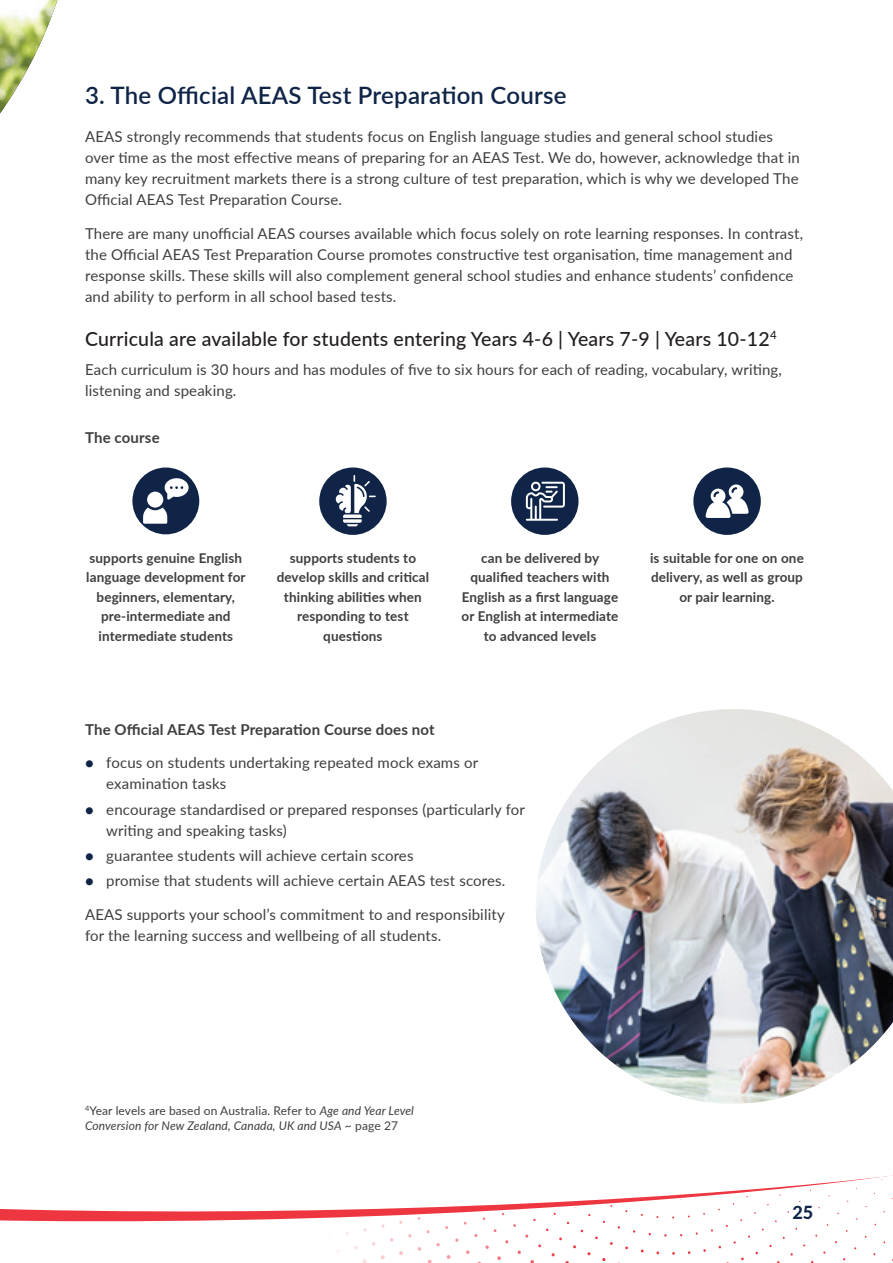
<style>
.page{position:relative;width:893px;height:1263px;background:#fff}
.page>*{position:absolute;margin:0;border:0;box-sizing:border-box;transform-origin:0 0}
.t1{font:600 24px "Lato";letter-spacing:.01em;color:#0f2447}
.t2{font:500 19.5px "Lato";letter-spacing:.01em;color:#231f20}
.t3{font:800 18px "Lato";color:#0f2447}
.t4{font:15px/21px "Lato";letter-spacing:.01em;color:#3e3e3f}
.t5{font:700 15px "Lato";letter-spacing:.01em;color:#3e3e3f}
.t6{font:700 13.5px/19.5px "Lato";letter-spacing:.01em;color:#3e3e3f;text-align:center}
.t7{font:italic 12px/15px "Lato";letter-spacing:.01em;color:#3e3e3f}
.s1{font-weight:800;color:#0f2447}
.s2{font-style:normal}
</style>
<div class="page">
<svg style="left:0;top:1175px;width:893px;height:86px"></svg>
<svg style="left:687px;top:1251px;width:4px;height:3px"></svg>
<svg style="left:671px;top:1251px;width:4px;height:4px"></svg>
<svg style="left:656px;top:1251px;width:4px;height:4px"></svg>
<svg style="left:640px;top:1249px;width:4px;height:4px"></svg>
<svg style="left:625px;top:1246px;width:4px;height:4px"></svg>
<svg style="left:609px;top:1241px;width:4px;height:4px"></svg>
<svg style="left:594px;top:1236px;width:4px;height:4px"></svg>
<svg style="left:740px;top:1257px;width:4px;height:4px"></svg>
<svg style="left:602px;top:1257px;width:4px;height:5px"></svg>
<svg style="left:587px;top:1251px;width:4px;height:5px"></svg>
<svg style="left:572px;top:1245px;width:5px;height:4px"></svg>
<svg style="left:558px;top:1237px;width:5px;height:4px"></svg>
<svg style="left:545px;top:1228px;width:4px;height:4px"></svg>
<svg style="left:565px;top:1260px;width:5px;height:3px"></svg>
<svg style="left:551px;top:1252px;width:4px;height:5px"></svg>
<svg style="left:537px;top:1244px;width:5px;height:4px"></svg>
<svg style="left:525px;top:1234px;width:4px;height:4px"></svg>
<svg style="left:513px;top:1223px;width:3px;height:4px"></svg>
<svg style="left:530px;top:1259px;width:5px;height:4px"></svg>
<svg style="left:517px;top:1250px;width:5px;height:5px"></svg>
<svg style="left:505px;top:1239px;width:4px;height:5px"></svg>
<svg style="left:493px;top:1228px;width:4px;height:5px"></svg>
<svg style="left:496px;top:1255px;width:6px;height:6px"></svg>
<svg style="left:485px;top:1245px;width:5px;height:4px"></svg>
<svg style="left:474px;top:1233px;width:4px;height:5px"></svg>
<svg style="left:463px;top:1221px;width:4px;height:4px"></svg>
<svg style="left:465px;top:1249px;width:5px;height:6px"></svg>
<svg style="left:454px;top:1238px;width:5px;height:4px"></svg>
<svg style="left:444px;top:1225px;width:5px;height:5px"></svg>
<svg style="left:435px;top:1212px;width:4px;height:4px"></svg>
<svg style="left:446px;top:1254px;width:5px;height:6px"></svg>
<svg style="left:436px;top:1242px;width:5px;height:5px"></svg>
<svg style="left:426px;top:1229px;width:4px;height:5px"></svg>
<svg style="left:417px;top:1216px;width:4px;height:4px"></svg>
<svg style="left:427px;top:1259px;width:6px;height:4px"></svg>
<svg style="left:417px;top:1246px;width:5px;height:5px"></svg>
<svg style="left:407px;top:1233px;width:5px;height:5px"></svg>
<svg style="left:399px;top:1220px;width:4px;height:4px"></svg>
<svg style="left:391px;top:1206px;width:3px;height:4px"></svg>
<svg style="left:398px;top:1250px;width:6px;height:6px"></svg>
<svg style="left:389px;top:1237px;width:5px;height:5px"></svg>
<svg style="left:381px;top:1224px;width:4px;height:4px"></svg>
<svg style="left:373px;top:1210px;width:4px;height:4px"></svg>
<svg style="left:380px;top:1254px;width:6px;height:6px"></svg>
<svg style="left:371px;top:1241px;width:5px;height:5px"></svg>
<svg style="left:363px;top:1227px;width:4px;height:5px"></svg>
<svg style="left:355px;top:1213px;width:4px;height:5px"></svg>
<svg style="left:348px;top:1199px;width:4px;height:4px"></svg>
<svg style="left:361px;top:1258px;width:7px;height:5px"></svg>
<svg style="left:353px;top:1245px;width:5px;height:5px"></svg>
<svg style="left:345px;top:1231px;width:5px;height:5px"></svg>
<svg style="left:337px;top:1217px;width:5px;height:4px"></svg>
<svg style="left:331px;top:1202px;width:3px;height:4px"></svg>
<svg style="left:335px;top:1248px;width:6px;height:6px"></svg>
<svg style="left:327px;top:1234px;width:5px;height:6px"></svg>
<svg style="left:320px;top:1220px;width:5px;height:5px"></svg>
<svg style="left:313px;top:1206px;width:4px;height:4px"></svg>
<svg style="left:307px;top:1191px;width:4px;height:4px"></svg>
<svg style="left:290px;top:1195px;width:3px;height:4px"></svg>
<img style="left:0;top:0;width:57px;height:113px">
<div style="left:693px;top:467px;width:68px;height:68px;background:#0f2447;border-radius:50%"></div>
<svg style="left:705px;top:484px;width:44px;height:34px"></svg>
<div style="left:511px;top:467px;width:67px;height:68px;background:#0f2447;border-radius:50%"></div>
<svg style="left:526px;top:481px;width:39px;height:40px"></svg>
<div style="left:319px;top:467px;width:68px;height:68px;background:#0f2447;border-radius:50%"></div>
<svg style="left:335px;top:475px;width:41px;height:51px"></svg>
<div style="left:132px;top:467px;width:67px;height:67px;background:#0f2447;border-radius:50%"></div>
<svg style="left:165px;top:478px;width:24px;height:22px"></svg>
<div style="left:147px;top:492px;width:16px;height:16px;background:#fff;border-radius:50%"></div>
<svg style="left:143px;top:507px;width:24px;height:17px"></svg>
<img style="left:536px;top:709px;width:357px;height:395px">
<h1 class="t1" style="left:85px;top:78px;width:483px">3. The Official AEAS Test Preparation Course</h1>
<p class="t4" style="left:85px;top:126px;width:716px">AEAS strongly recommends that students focus on English language studies and general school studies over time as the most effective means of preparing for an AEAS Test. We do, however, acknowledge that in many key recruitment markets there is a strong culture of test preparation, which is why we developed The Official AEAS Test Preparation Course.</p>
<p class="t4" style="left:85px;top:223px;width:720px">There are many unofficial AEAS courses available which focus solely on rote learning responses. In contrast, the Official AEAS Test Preparation Course promotes constructive test organisation, time management and response skills. These skills will also complement general school studies and enhance students’ confidence and ability to perform in all school based tests.</p>
<h2 class="t2" style="left:85px;top:325px;width:693px">Curricula are available for students entering Years 4-6 | Years 7-9 | Years 10-12<sup>4</sup></h2>
<p class="t4" style="left:85px;top:359px;width:698px">Each curriculum is 30 hours and has modules of five to six hours for each of reading, vocabulary, writing, listening and speaking.</p>
<p class="t5" style="left:85px;top:426px;width:76px">The course</p>
<p class="t6" style="left:86px;top:547px;width:161px">supports genuine English language development for beginners, elementary, pre-intermediate and intermediate students</p>
<p class="t6" style="left:277px;top:547px;width:154px">supports students to develop skills and critical thinking abilities when responding to test questions</p>
<p class="t6" style="left:462px;top:547px;width:158px">can be delivered by qualified teachers with<br>English as a first language or English at intermediate to advanced levels</p>
<p class="t5" style="left:85px;top:718px;width:351px">The Official AEAS Test Preparation Course does not</p>
<p class="t4" style="left:106px;top:752px;width:373px;text-indent:-21px"><span class="s1">•</span> focus on students undertaking repeated mock exams or examination tasks</p>
<p class="t4" style="left:106px;top:798px;width:420px;text-indent:-21px"><span class="s1">•</span> encourage standardised or prepared responses (particularly for writing and speaking tasks)</p>
<p class="t4" style="left:85px;top:844px;width:330px"><span class="s1">•</span> guarantee students will achieve certain scores</p>
<p class="t4" style="left:85px;top:870px;width:422px"><span class="s1">•</span> promise that students will achieve certain AEAS test scores.</p>
<p class="t4" style="left:85px;top:903px;width:421px">AEAS supports your school’s commitment to and responsibility for the learning success and wellbeing of all students.</p>
<p class="t6" style="left:650px;top:547px;width:155px">is suitable for one on one delivery, as well as group or pair learning.</p>
<p class="t7" style="left:85px;top:1103px;width:330px"><sup>4</sup><span class="s2">Year levels are based on Australia. Refer to</span> Age and Year Level<br>Conversion for New Zealand, Canada, UK and USA <span class="s2">~ page 27</span></p>
<p class="t3" style="left:792px;top:1199px;width:22px">25</p>
</div>
